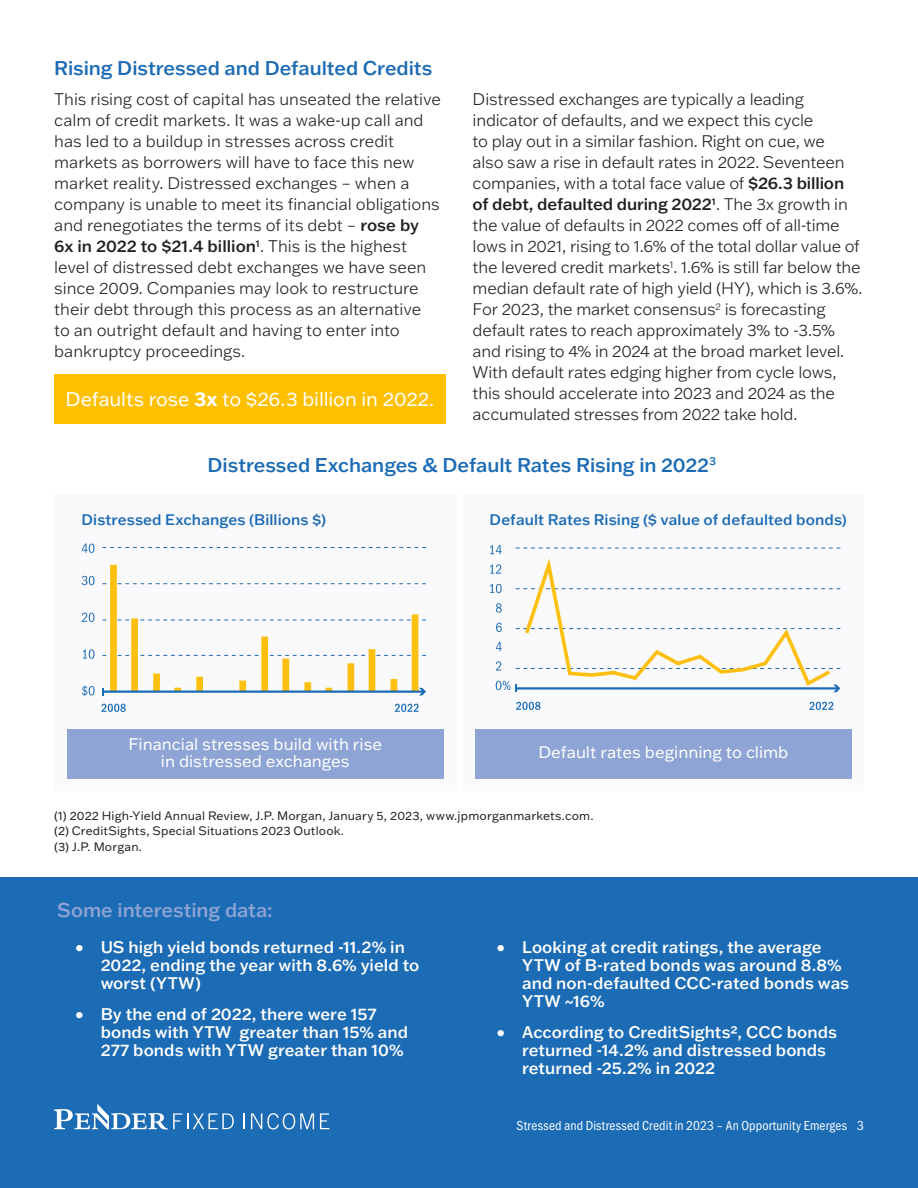
<style>
.page{position:relative;width:918px;height:1188px;background:#fff}
.page>*{position:absolute;margin:0;border:0;box-sizing:border-box;transform-origin:0 0}
.t1{font:500 19.5px "Franklin Gothic ATF";color:#1b6bb5}
.t2{font:19.5px "Franklin Gothic ATF";letter-spacing:-.01em;color:#fff}
.t3{font:500 19.5px "Franklin Gothic ATF";letter-spacing:-.005em;color:#8ea4d4}
.t4{font:300 16.5px/21px "Franklin Gothic ATF";letter-spacing:-.01em;color:#231f20}
.t5{font:500 16.5px/18px "Franklin Gothic ATF";color:#fff}
.t6{font:16.5px/16.5px "Franklin Gothic ATF";color:#fff;text-align:center}
.t7{font:500 15px "Franklin Gothic ATF";letter-spacing:.005em;color:#1b6bb5}
.t8{font:13.5px "Franklin Gothic URW Cond";letter-spacing:.015em;color:#fff}
.t9{font:12px "Franklin Gothic ATF";letter-spacing:.015em;color:#231f20}
.s1{font-weight:500}
.s2{font-weight:700}
</style>
<div class="page">
<div style="left:0;top:877px;width:918px;height:311px;background:#1b6bb5"></div>
<div style="left:54px;top:495px;width:402px;height:296px;background:#fafafd"></div>
<div style="left:463px;top:495px;width:401px;height:296px;background:#fafafd"></div>
<div style="left:54px;top:374px;width:392px;height:50px;background:#ffc000"></div>
<svg style="left:516px;top:702px;width:24px;height:8px"></svg>
<svg style="left:810px;top:702px;width:23px;height:8px"></svg>
<svg style="left:490px;top:545px;width:350px;height:147px"></svg>
<svg style="left:82px;top:686px;width:13px;height:10px"></svg>
<svg style="left:83px;top:649px;width:12px;height:10px"></svg>
<svg style="left:82px;top:613px;width:13px;height:9px"></svg>
<svg style="left:82px;top:576px;width:13px;height:9px"></svg>
<svg style="left:82px;top:544px;width:13px;height:9px"></svg>
<svg style="left:101px;top:704px;width:25px;height:8px"></svg>
<svg style="left:395px;top:704px;width:24px;height:8px"></svg>
<svg style="left:103px;top:547px;width:323px;height:1px"></svg>
<svg style="left:103px;top:565px;width:323px;height:130px"></svg>
<div style="left:67px;top:729px;width:377px;height:50px;background:#8ea4d4"></div>
<div style="left:475px;top:729px;width:377px;height:50px;background:#8ea4d4"></div>
<svg style="left:54px;top:1104px;width:180px;height:26px"></svg>
<svg style="left:244px;top:1113px;width:1px;height:16px"></svg>
<svg style="left:251px;top:1113px;width:63px;height:16px"></svg>
<svg style="left:320px;top:1113px;width:9px;height:16px"></svg>
<p class="t1" style="left:54px;top:55px;width:380px">Rising Distressed and Defaulted Credits</p>
<p class="t4" style="left:54px;top:89px;width:388px">This rising cost of capital has unseated the relative calm of credit markets. It was a wake-up call and has led to a buildup in stresses across credit markets as borrowers will have to face this new market reality. Distressed exchanges – when a company is unable to meet its financial obligations and renegotiates the terms of its debt – <span class="s1">rose by 6x in 2022 to $21.4 billion</span><sup>1</sup>. This is the highest level of distressed debt exchanges we have seen since 2009. Companies may look to restructure their debt through this process as an alternative to an outright default and having to enter into bankruptcy proceedings.</p>
<p class="t4" style="left:473px;top:89px;width:391px">Distressed exchanges are typically a leading indicator of defaults, and we expect this cycle<br>to play out in a similar fashion. Right on cue, we<br>also saw a rise in default rates in 2022. Seventeen companies, with a total face value of <span class="s1">$26.3 billion of debt, defaulted during 2022</span><sup>1</sup>. The 3x growth in the value of defaults in 2022 comes off of all-time lows in 2021, rising to 1.6% of the total dollar value of the levered credit markets<sup>1</sup>. 1.6% is still far below the median default rate of high yield (HY), which is 3.6%.<br>For 2023, the market consensus<sup>2</sup> is forecasting default rates to reach approximately 3% to -3.5% and rising to 4% in 2024 at the broad market level.<br>With default rates edging higher from cycle lows, this should accelerate into 2023 and 2024 as the accumulated stresses from 2022 take hold.</p>
<p class="t2" style="left:66px;top:386px;width:370px">Defaults rose <span class="s2">3x</span> to $26.3 billion in 2022.</p>
<p class="t1" style="left:208px;top:452px;width:510px">Distressed Exchanges &amp; Default Rates Rising in 2022<sup>3</sup></p>
<p class="t7" style="left:82px;top:510px;width:246px">Distressed Exchanges (Billions $)</p>
<p class="t7" style="left:490px;top:510px;width:359px">Default Rates Rising ($ value of defaulted bonds)</p>
<p class="t6" style="left:128px;top:735px;width:255px">Financial stresses build with rise in distressed exchanges</p>
<p class="t6" style="left:538px;top:744px;width:251px">Default rates beginning to climb</p>
<p class="t9" style="left:54px;top:807px;width:541px">(1) 2022 High-Yield Annual Review, J.P. Morgan, January 5, 2023, www.jpmorganmarkets.com.</p>
<p class="t9" style="left:54px;top:823px;width:291px">(2) CreditSights, Special Situations 2023 Outlook.</p>
<p class="t9" style="left:54px;top:839px;width:89px">(3) J.P. Morgan.</p>
<p class="t3" style="left:57px;top:897px;width:217px">Some interesting data:</p>
<p class="t5" style="left:101px;top:937px;width:320px;text-indent:-26px">• US high yield bonds returned -11.2% in<br>2022, ending the year with 8.6% yield to worst (YTW)</p>
<p class="t5" style="left:101px;top:1005px;width:309px;text-indent:-26px">• By the end of 2022, there were 157 bonds with YTW greater than 15% and<br>277 bonds with YTW greater than 10%</p>
<p class="t5" style="left:522px;top:937px;width:329px;text-indent:-26px">• Looking at credit ratings, the average<br>YTW of B-rated bonds was around 8.8% and non-defaulted CCC-rated bonds was<br>YTW ~16%</p>
<p class="t5" style="left:522px;top:1023px;width:316px;text-indent:-26px">• According to CreditSights2, CCC bonds returned -14.2% and distressed bonds returned -25.2% in 2022</p>
<p class="t8" style="left:517px;top:1116px;width:349px">Stressed and Distressed Credit in 2023 – An Opportunity Emerges 3</p>
</div>
